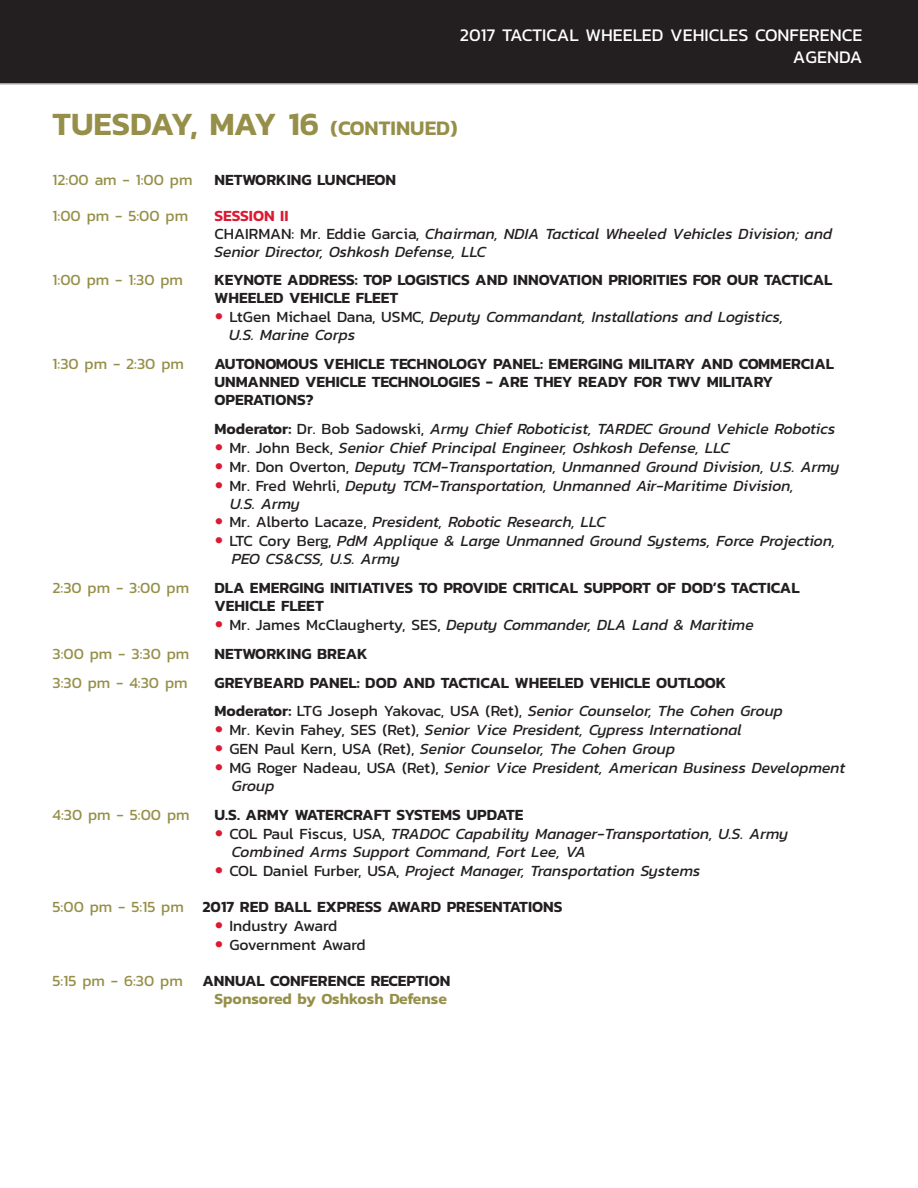
<style>
.page{position:relative;width:918px;height:1188px;background:#fff}
.page>*{position:absolute;margin:0;border:0;box-sizing:border-box;transform-origin:0 0}
.t1{font:600 33px "Kanit";color:#968f49}
.t2{font:18px/21.6px "Kanit";color:#fff;text-align:right}
.t3{font:italic 15.75px/18.6px "Kanit";color:#231f20}
.t4{font:600 15.75px/18px "Kanit";color:#231f20}
.t5{font:15.75px "Kanit";color:#968f49}
.s1{font-size:21px}
.s2{font-weight:600;font-style:normal;color:#dc1a32}
.s3{font-style:normal}
.s4{font-weight:600;font-style:normal}
.s5{font-weight:400;color:#968f49}
.s6{font-weight:400}
.s7{color:#968f49}
</style>
<div class="page">
<div style="left:0;top:0;width:918px;height:85px;background:#231f20"></div>
<p class="t2" style="left:460px;top:24px;width:404px">2017 TACTICAL WHEELED VEHICLES CONFERENCE<br>AGENDA</p>
<p class="t1" style="left:52px;top:99px;width:407px">TUESDAY, MAY 16 <span class="s1">(CONTINUED)</span></p>
<p class="t5" style="left:52px;top:168px;width:142px">12:00 am - 1:00 pm</p>
<p class="t4" style="left:214px;top:170px;width:183px">NETWORKING LUNCHEON</p>
<p class="t5" style="left:52px;top:204px;width:137px">1:00 pm - 5:00 pm</p>
<p class="t3" style="left:214px;top:206px;width:619px;line-height:18px"><span class="s2">SESSION II<br></span><span class="s3">CHAIRMAN: Mr. Eddie Garcia,</span> Chairman, NDIA Tactical Wheeled Vehicles Division; and<br>Senior Director, Oshkosh Defense, LLC</p>
<p class="t5" style="left:52px;top:269px;width:132px">1:00 pm - 1:30 pm</p>
<p class="t4" style="left:214px;top:271px;width:620px">KEYNOTE ADDRESS: TOP LOGISTICS AND INNOVATION PRIORITIES FOR OUR TACTICAL</p>
<p class="t4" style="left:214px;top:289px;width:186px">WHEELED VEHICLE FLEET</p>
<p class="t3" style="left:229px;top:307px;width:556px"><span class="s3">LtGen Michael Dana, USMC,</span> Deputy Commandant, Installations and Logistics,</p>
<p class="t3" style="left:229px;top:325px;width:128px">U.S. Marine Corps</p>
<p class="t5" style="left:52px;top:352px;width:133px">1:30 pm - 2:30 pm</p>
<p class="t4" style="left:214px;top:354px;width:621px">AUTONOMOUS VEHICLE TECHNOLOGY PANEL: EMERGING MILITARY AND COMMERCIAL<br>UNMANNED VEHICLE TECHNOLOGIES - ARE THEY READY FOR TWV MILITARY<br>OPERATIONS?</p>
<p class="t3" style="left:229px;top:419px;width:612px;text-indent:-15px"><span class="s4">Moderator:</span> <span class="s3">Dr. Bob Sadowski,</span> Army Chief Roboticist, TARDEC Ground Vehicle Robotics <span class="s3">Mr. John Beck,</span> Senior Chief Principal Engineer, Oshkosh Defense, LLC<br><span class="s3">Mr. Don Overton,</span> Deputy TCM-Transportation, Unmanned Ground Division, U.S. Army <span class="s3">Mr. Fred Wehrli,</span> Deputy TCM-Transportation, Unmanned Air-Maritime Division,<br>U.S. Army<br><span class="s3">Mr. Alberto Lacaze,</span> President, Robotic Research, LLC<br><span class="s3">LTC Cory Berg,</span> PdM Applique &amp; Large Unmanned Ground Systems, Force Projection, PEO CS&amp;CSS, U.S. Army</p>
<p class="t5" style="left:52px;top:576px;width:138px">2:30 pm - 3:00 pm</p>
<p class="t4" style="left:214px;top:578px;width:587px">DLA EMERGING INITIATIVES TO PROVIDE CRITICAL SUPPORT OF DOD’S TACTICAL</p>
<p class="t4" style="left:214px;top:596px;width:111px">VEHICLE FLEET</p>
<p class="t3" style="left:229px;top:615px;width:526px"><span class="s3">Mr. James McClaugherty, SES,</span> Deputy Commander, DLA Land &amp; Maritime</p>
<p class="t5" style="left:52px;top:642px;width:138px">3:00 pm - 3:30 pm</p>
<p class="t4" style="left:214px;top:644px;width:155px">NETWORKING BREAK</p>
<p class="t5" style="left:52px;top:671px;width:137px">3:30 pm - 4:30 pm</p>
<p class="t4" style="left:214px;top:673px;width:513px">GREYBEARD PANEL: DOD AND TACTICAL WHEELED VEHICLE OUTLOOK</p>
<p class="t3" style="left:229px;top:702px;width:618px;text-indent:-15px"><span class="s4">Moderator:</span> <span class="s3">LTG Joseph Yakovac, USA (Ret),</span> Senior Counselor, The Cohen Group<br><span class="s3">Mr. Kevin Fahey, SES (Ret),</span> Senior Vice President, Cypress International<br><span class="s3">GEN Paul Kern, USA (Ret),</span> Senior Counselor, The Cohen Group<br><span class="s3">MG Roger Nadeau, USA (Ret),</span> Senior Vice President, American Business Development Group</p>
<p class="t5" style="left:52px;top:803px;width:139px">4:30 pm - 5:00 pm</p>
<p class="t3" style="left:229px;top:805px;width:561px;text-indent:-15px"><span class="s4">U.S. ARMY WATERCRAFT SYSTEMS UPDATE<br></span><span class="s3">COL Paul Fiscus, USA,</span> TRADOC Capability Manager-Transportation, U.S. Army Combined Arms Support Command, Fort Lee, VA<br><span class="s3">COL Daniel Furber, USA,</span> Project Manager, Transportation Systems</p>
<p class="t4" style="left:229px;top:897px;width:335px;line-height:18.9px;text-indent:-177px"><span class="s5">5:00 pm - 5:15 pm</span> 2017 RED BALL EXPRESS AWARD PRESENTATIONS<br><span class="s6">Industry Award<br>Government Award</span></p>
<p class="t4" style="left:52px;top:971px;width:399px;text-align:right"><span class="s5">5:15 pm - 6:30 pm</span> ANNUAL CONFERENCE RECEPTION<br><span class="s7">Sponsored by Oshkosh Defense</span></p>
</div>
